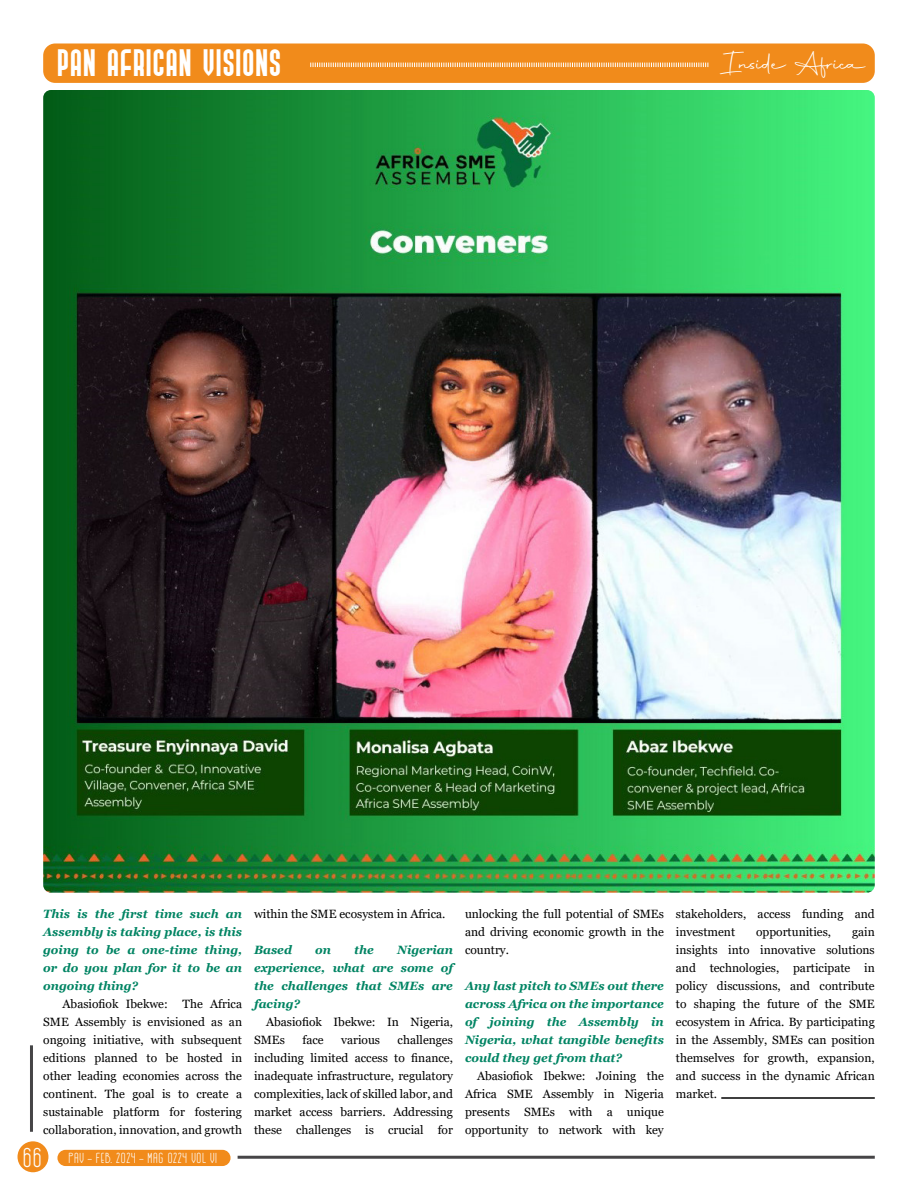
<style>
.page{position:relative;width:918px;height:1188px;background:#fff}
.page>*{position:absolute;margin:0;border:0;box-sizing:border-box;transform-origin:0 0}
.t1{font:28.5px "Prosa GT Demo";letter-spacing:.06em;color:#fff}
.t2{font:25.5px "Autography";color:#fff}
.t3{font:14.55px "GOGOIA";color:#fff}
.t4{font:12px/18px "Georgia";color:#000;text-align:justify}
.t5{font:italic 700 12px/18px "Georgia";color:#008463;text-align:justify}
.s1{font-size:27px}
</style>
<div class="page">
<div style="left:43px;top:44px;width:832px;height:39px;background:#f18b1b;border-radius:12px"></div>
<svg style="left:310px;top:63px;width:398px;height:4px"></svg>
<hr style="left:238px;top:1156px;width:637px;height:3px;background:#464547">
<div style="left:18px;top:1141px;width:30px;height:31px;background:#f18b1b;border-radius:50%"></div>
<hr style="left:30px;top:1045px;width:3px;height:87px;background:#464547">
<div style="left:57px;top:1150px;width:174px;height:16px;background:#f18b1b;border-radius:8px"></div>
<img style="left:43px;top:90px;width:832px;height:803px">
<hr style="left:721px;top:1097px;width:154px;height:2px;background:#000">
<h1 class="t1" style="left:58px;top:49px;width:225px">PAN AFRICAN VISIONs</h1>
<h2 class="t2" style="left:723px;top:46px;width:146px">Inside Africa</h2>
<p class="t5" style="left:43px;top:905px;width:200px">This is the first time such an Assembly is taking place, is this going to be a one-time thing, or do you plan for it to be an ongoing thing?</p>
<p class="t4" style="left:43px;top:995px;width:200px;text-indent:19px">Abasiofiok Ibekwe: The Africa SME Assembly is envisioned as an ongoing initiative, with subsequent editions planned to be hosted in other leading economies across the continent. The goal is to create a sustainable platform for fostering collaboration, innovation, and growth</p>
<p class="t3" style="left:22px;top:1150px;width:197px"><span class="s1">66</span> PAV - FEB. 2024 - MAG 0224 Vol VI</p>
<p class="t4" style="left:254px;top:905px;width:193px">within the SME ecosystem in Africa.</p>
<p class="t5" style="left:254px;top:941px;width:39px">Based</p>
<p class="t5" style="left:315px;top:941px;width:17px">on</p>
<p class="t5" style="left:354px;top:941px;width:21px">the</p>
<p class="t5" style="left:254px;top:941px;width:200px;text-indent:143px">Nigerian experience, what are some of the challenges that SMEs are facing?</p>
<p class="t4" style="left:254px;top:1013px;width:200px;text-indent:12px">Abasiofiok Ibekwe: In Nigeria,<br>SMEs</p>
<p class="t4" style="left:254px;top:1031px;width:200px;text-indent:144px">challenges including limited access to finance, inadequate infrastructure, regulatory complexities, lack of skilled labor, and market access barriers. Addressing these challenges is crucial for</p>
<p class="t4" style="left:302px;top:1031px;width:23px">face</p>
<p class="t4" style="left:341px;top:1031px;width:40px">various</p>
<p class="t4" style="left:465px;top:905px;width:200px">unlocking the full potential of SMEs and driving economic growth in the country.</p>
<p class="t5" style="left:465px;top:977px;width:200px">Any last pitch to SMEs out there across Africa on the importance of joining the Assembly in Nigeria, what tangible benefits could they get from that?</p>
<p class="t4" style="left:465px;top:1067px;width:200px;text-indent:12px">Abasiofiok Ibekwe: Joining the Africa SME Assembly in Nigeria presents SMEs with a unique opportunity to network with key</p>
<p class="t4" style="left:676px;top:905px;width:200px">stakeholders, access funding and investment</p>
<p class="t4" style="left:676px;top:923px;width:200px;text-indent:176px">gain insights into innovative solutions and technologies, participate in policy discussions, and contribute to shaping the future of the SME ecosystem in Africa. By participating in the Assembly, SMEs can position themselves for growth, expansion, and success in the dynamic African market.</p>
<p class="t4" style="left:756px;top:923px;width:77px">opportunities,</p>
</div>
